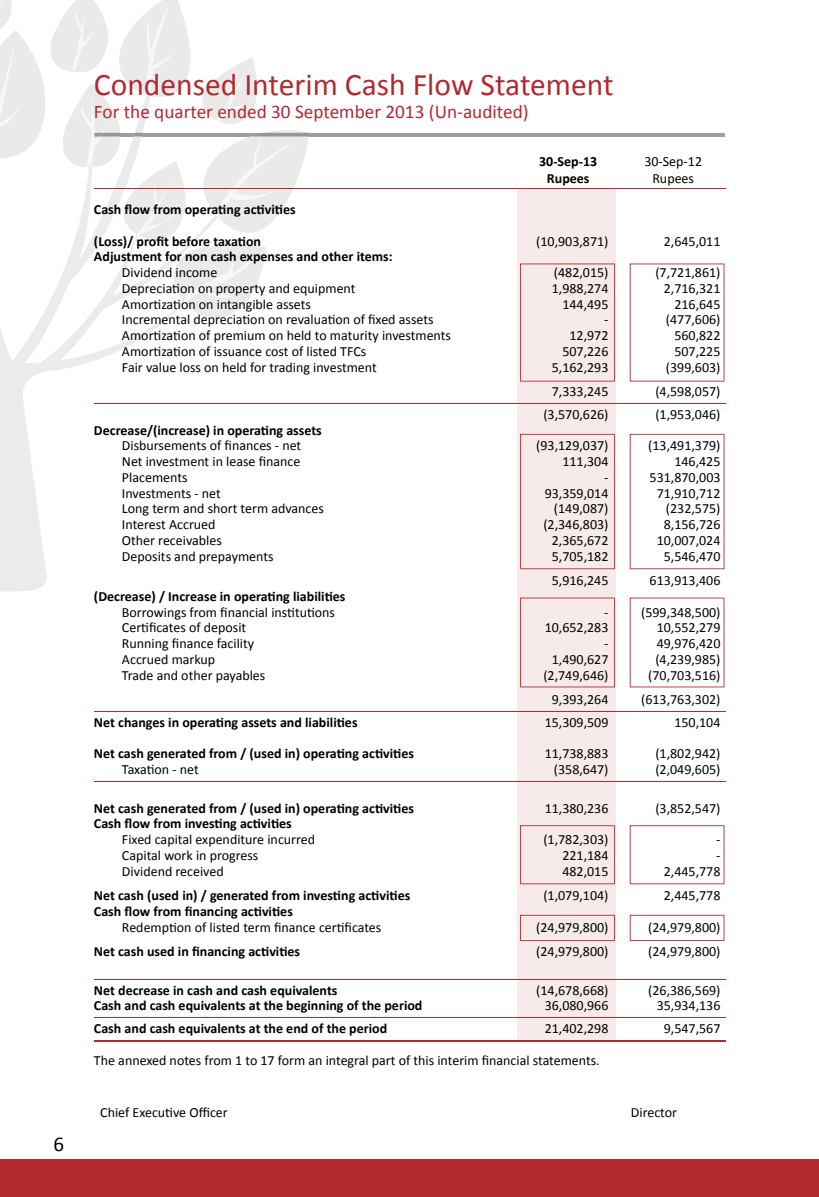
<style>
.page{position:relative;width:819px;height:1197px;background:#fff}
.page>*{position:absolute;margin:0;border:0;box-sizing:border-box;transform-origin:0 0}
.t1{font:31.5px "Calibri";color:#b02a30}
.t2{font:21px "Calibri";color:#000}
.t3{font:19.25px "Calibri";color:#b02a30}
.t4{font:14px "Calibri";color:#000}
.t5{font:700 14px "Calibri";color:#000}
</style>
<div class="page">
<hr style="left:94px;top:133px;width:631px;height:3px;background:#9d9fa2">
<div style="left:0;top:1160px;width:819px;height:37px;background:#b02a30"></div>
<svg style="left:0;top:239px;width:197px;height:353px"></svg>
<svg style="left:0;top:0;width:309px;height:239px"></svg>
<svg style="left:159px;top:245px;width:107px;height:74px"></svg>
<div style="left:517px;top:188px;width:99px;height:853px;background:#f7eaea"></div>
<hr style="left:94px;top:188px;width:631px;height:1px;background:#b02a30">
<hr style="left:94px;top:403px;width:631px;height:1px;background:#b02a30">
<hr style="left:94px;top:711px;width:631px;height:1px;background:#b02a30">
<hr style="left:94px;top:781px;width:631px;height:1px;background:#b02a30">
<hr style="left:94px;top:979px;width:631px;height:1px;background:#b02a30">
<hr style="left:94px;top:1017px;width:631px;height:1px;background:#b02a30">
<hr style="left:94px;top:1041px;width:631px;height:1px;background:#b02a30">
<svg style="left:630px;top:264px;width:94px;height:118px"></svg>
<svg style="left:520px;top:264px;width:95px;height:118px"></svg>
<svg style="left:630px;top:434px;width:94px;height:135px"></svg>
<svg style="left:520px;top:434px;width:95px;height:135px"></svg>
<svg style="left:630px;top:598px;width:94px;height:89px"></svg>
<svg style="left:520px;top:598px;width:95px;height:89px"></svg>
<svg style="left:630px;top:825px;width:94px;height:59px"></svg>
<svg style="left:520px;top:825px;width:95px;height:59px"></svg>
<svg style="left:630px;top:915px;width:94px;height:26px"></svg>
<svg style="left:520px;top:915px;width:95px;height:26px"></svg>
<h2 class="t2" style="left:53px;top:1131px;width:12px">6</h2>
<h1 class="t1" style="left:94px;top:65px;width:521px">Condensed Interim Cash Flow Statement</h1>
<h3 class="t3" style="left:94px;top:100px;width:436px">For the quarter ended 30 September 2013 (Un-audited)</h3>
<p class="t5" style="left:539px;top:153px;width:60px">30-Sep-13</p>
<p class="t4" style="left:644px;top:153px;width:59px">30-Sep-12</p>
<p class="t5" style="left:547px;top:169px;width:44px">Rupees</p>
<p class="t4" style="left:652px;top:169px;width:43px">Rupees</p>
<p class="t5" style="left:94px;top:201px;width:203px">Cash flow from operating activities</p>
<p class="t5" style="left:94px;top:232px;width:169px">(Loss)/ profit before taxation</p>
<p class="t4" style="left:536px;top:232px;width:74px">(10,903,871)</p>
<p class="t4" style="left:664px;top:232px;width:58px">2,645,011</p>
<p class="t5" style="left:94px;top:248px;width:300px">Adjustment for non cash expenses and other items:</p>
<p class="t4" style="left:122px;top:264px;width:97px">Dividend income</p>
<p class="t4" style="left:554px;top:264px;width:56px">(482,015)</p>
<p class="t4" style="left:655px;top:264px;width:67px">(7,721,861)</p>
<p class="t4" style="left:122px;top:280px;width:235px">Depreciation on property and equipment</p>
<p class="t4" style="left:552px;top:280px;width:58px">1,988,274</p>
<p class="t4" style="left:664px;top:280px;width:58px">2,716,321</p>
<p class="t4" style="left:122px;top:295px;width:191px">Amortization on intangible assets</p>
<p class="t4" style="left:562px;top:295px;width:48px">144,495</p>
<p class="t4" style="left:674px;top:295px;width:48px">216,645</p>
<p class="t4" style="left:122px;top:311px;width:313px">Incremental depreciation on revaluation of fixed assets</p>
<p class="t4" style="left:604px;top:311px;width:6px">-</p>
<p class="t4" style="left:666px;top:311px;width:56px">(477,606)</p>
<p class="t4" style="left:122px;top:327px;width:331px">Amortization of premium on held to maturity investments</p>
<p class="t4" style="left:570px;top:327px;width:40px">12,972</p>
<p class="t4" style="left:674px;top:327px;width:48px">560,822</p>
<p class="t4" style="left:122px;top:343px;width:246px">Amortization of issuance cost of listed TFCs</p>
<p class="t4" style="left:562px;top:343px;width:48px">507,226</p>
<p class="t4" style="left:674px;top:343px;width:48px">507,225</p>
<p class="t4" style="left:122px;top:358px;width:256px">Fair value loss on held for trading investment</p>
<p class="t4" style="left:552px;top:358px;width:58px">5,162,293</p>
<p class="t4" style="left:666px;top:358px;width:56px">(399,603)</p>
<p class="t4" style="left:552px;top:383px;width:58px">7,333,245</p>
<p class="t4" style="left:655px;top:383px;width:67px">(4,598,057)</p>
<p class="t4" style="left:543px;top:406px;width:67px">(3,570,626)</p>
<p class="t4" style="left:655px;top:406px;width:67px">(1,953,046)</p>
<p class="t5" style="left:94px;top:421px;width:229px">Decrease/(increase) in operating assets</p>
<p class="t4" style="left:122px;top:437px;width:181px">Disbursements of finances - net</p>
<p class="t4" style="left:536px;top:437px;width:74px">(93,129,037)</p>
<p class="t4" style="left:648px;top:437px;width:74px">(13,491,379)</p>
<p class="t4" style="left:122px;top:453px;width:180px">Net investment in lease finance</p>
<p class="t4" style="left:562px;top:453px;width:48px">111,304</p>
<p class="t4" style="left:674px;top:453px;width:48px">146,425</p>
<p class="t4" style="left:122px;top:469px;width:67px">Placements</p>
<p class="t4" style="left:604px;top:469px;width:6px">-</p>
<p class="t4" style="left:650px;top:469px;width:72px">531,870,003</p>
<p class="t4" style="left:122px;top:484px;width:100px">Investments - net</p>
<p class="t4" style="left:545px;top:484px;width:65px">93,359,014</p>
<p class="t4" style="left:657px;top:484px;width:65px">71,910,712</p>
<p class="t4" style="left:122px;top:500px;width:203px">Long term and short term advances</p>
<p class="t4" style="left:554px;top:500px;width:56px">(149,087)</p>
<p class="t4" style="left:666px;top:500px;width:56px">(232,575)</p>
<p class="t4" style="left:122px;top:516px;width:95px">Interest Accrued</p>
<p class="t4" style="left:543px;top:516px;width:67px">(2,346,803)</p>
<p class="t4" style="left:664px;top:516px;width:58px">8,156,726</p>
<p class="t4" style="left:122px;top:532px;width:101px">Other receivables</p>
<p class="t4" style="left:552px;top:532px;width:58px">2,365,672</p>
<p class="t4" style="left:657px;top:532px;width:65px">10,007,024</p>
<p class="t4" style="left:122px;top:547px;width:153px">Deposits and prepayments</p>
<p class="t4" style="left:552px;top:547px;width:58px">5,705,182</p>
<p class="t4" style="left:664px;top:547px;width:58px">5,546,470</p>
<p class="t4" style="left:552px;top:572px;width:58px">5,916,245</p>
<p class="t4" style="left:650px;top:572px;width:72px">613,913,406</p>
<p class="t5" style="left:94px;top:588px;width:253px">(Decrease) / Increase in operating liabilities</p>
<p class="t4" style="left:122px;top:603px;width:215px">Borrowings from financial institutions</p>
<p class="t4" style="left:604px;top:603px;width:118px">- (599,348,500)</p>
<p class="t4" style="left:122px;top:619px;width:126px">Certificates of deposit</p>
<p class="t4" style="left:545px;top:619px;width:65px">10,652,283</p>
<p class="t4" style="left:657px;top:619px;width:65px">10,552,279</p>
<p class="t4" style="left:122px;top:635px;width:134px">Running finance facility</p>
<p class="t4" style="left:604px;top:635px;width:6px">-</p>
<p class="t4" style="left:657px;top:635px;width:65px">49,976,420</p>
<p class="t4" style="left:122px;top:651px;width:95px">Accrued markup</p>
<p class="t4" style="left:552px;top:651px;width:58px">1,490,627</p>
<p class="t4" style="left:655px;top:651px;width:67px">(4,239,985)</p>
<p class="t4" style="left:122px;top:666px;width:145px">Trade and other payables</p>
<p class="t4" style="left:543px;top:666px;width:67px">(2,749,646)</p>
<p class="t4" style="left:648px;top:666px;width:74px">(70,703,516)</p>
<p class="t4" style="left:552px;top:691px;width:58px">9,393,264</p>
<p class="t4" style="left:641px;top:691px;width:81px">(613,763,302)</p>
<p class="t5" style="left:94px;top:714px;width:265px">Net changes in operating assets and liabilities</p>
<p class="t4" style="left:545px;top:714px;width:65px">15,309,509</p>
<p class="t4" style="left:674px;top:714px;width:48px">150,104</p>
<p class="t5" style="left:94px;top:745px;width:322px">Net cash generated from / (used in) operating activities</p>
<p class="t4" style="left:545px;top:745px;width:65px">11,738,883</p>
<p class="t4" style="left:655px;top:745px;width:67px">(1,802,942)</p>
<p class="t4" style="left:122px;top:761px;width:78px">Taxation - net</p>
<p class="t4" style="left:554px;top:761px;width:56px">(358,647)</p>
<p class="t4" style="left:655px;top:761px;width:67px">(2,049,605)</p>
<p class="t5" style="left:94px;top:799px;width:322px">Net cash generated from / (used in) operating activities</p>
<p class="t4" style="left:545px;top:799px;width:65px">11,380,236</p>
<p class="t4" style="left:655px;top:799px;width:67px">(3,852,547)</p>
<p class="t5" style="left:94px;top:815px;width:199px">Cash flow from investing activities</p>
<p class="t4" style="left:122px;top:831px;width:195px">Fixed capital expenditure incurred</p>
<p class="t4" style="left:543px;top:831px;width:67px">(1,782,303)</p>
<p class="t4" style="left:716px;top:831px;width:6px">-</p>
<p class="t4" style="left:122px;top:847px;width:138px">Capital work in progress</p>
<p class="t4" style="left:562px;top:847px;width:48px">221,184</p>
<p class="t4" style="left:716px;top:847px;width:6px">-</p>
<p class="t4" style="left:122px;top:862px;width:103px">Dividend received</p>
<p class="t4" style="left:562px;top:862px;width:48px">482,015</p>
<p class="t4" style="left:664px;top:862px;width:58px">2,445,778</p>
<p class="t5" style="left:94px;top:887px;width:318px">Net cash (used in) / generated from investing activities</p>
<p class="t4" style="left:543px;top:887px;width:67px">(1,079,104)</p>
<p class="t4" style="left:664px;top:887px;width:58px">2,445,778</p>
<p class="t5" style="left:94px;top:903px;width:200px">Cash flow from financing activities</p>
<p class="t4" style="left:122px;top:918px;width:261px">Redemption of listed term finance certificates</p>
<p class="t4" style="left:536px;top:918px;width:74px">(24,979,800)</p>
<p class="t4" style="left:648px;top:918px;width:74px">(24,979,800)</p>
<p class="t5" style="left:94px;top:943px;width:208px">Net cash used in financing activities</p>
<p class="t4" style="left:536px;top:943px;width:74px">(24,979,800)</p>
<p class="t4" style="left:648px;top:943px;width:74px">(24,979,800)</p>
<p class="t5" style="left:94px;top:981px;width:245px">Net decrease in cash and cash equivalents</p>
<p class="t4" style="left:536px;top:981px;width:74px">(14,678,668)</p>
<p class="t4" style="left:648px;top:981px;width:74px">(26,386,569)</p>
<p class="t5" style="left:94px;top:997px;width:330px">Cash and cash equivalents at the beginning of the period</p>
<p class="t4" style="left:545px;top:997px;width:65px">36,080,966</p>
<p class="t4" style="left:657px;top:997px;width:65px">35,934,136</p>
<p class="t5" style="left:94px;top:1020px;width:295px">Cash and cash equivalents at the end of the period</p>
<p class="t4" style="left:545px;top:1020px;width:65px">21,402,298</p>
<p class="t4" style="left:664px;top:1020px;width:58px">9,547,567</p>
<p class="t4" style="left:94px;top:1051px;width:507px">The annexed notes from 1 to 17 form an integral part of this interim financial statements.</p>
<p class="t4" style="left:100px;top:1104px;width:129px">Chief Executive Officer</p>
<p class="t4" style="left:631px;top:1104px;width:48px">Director</p>
</div>
